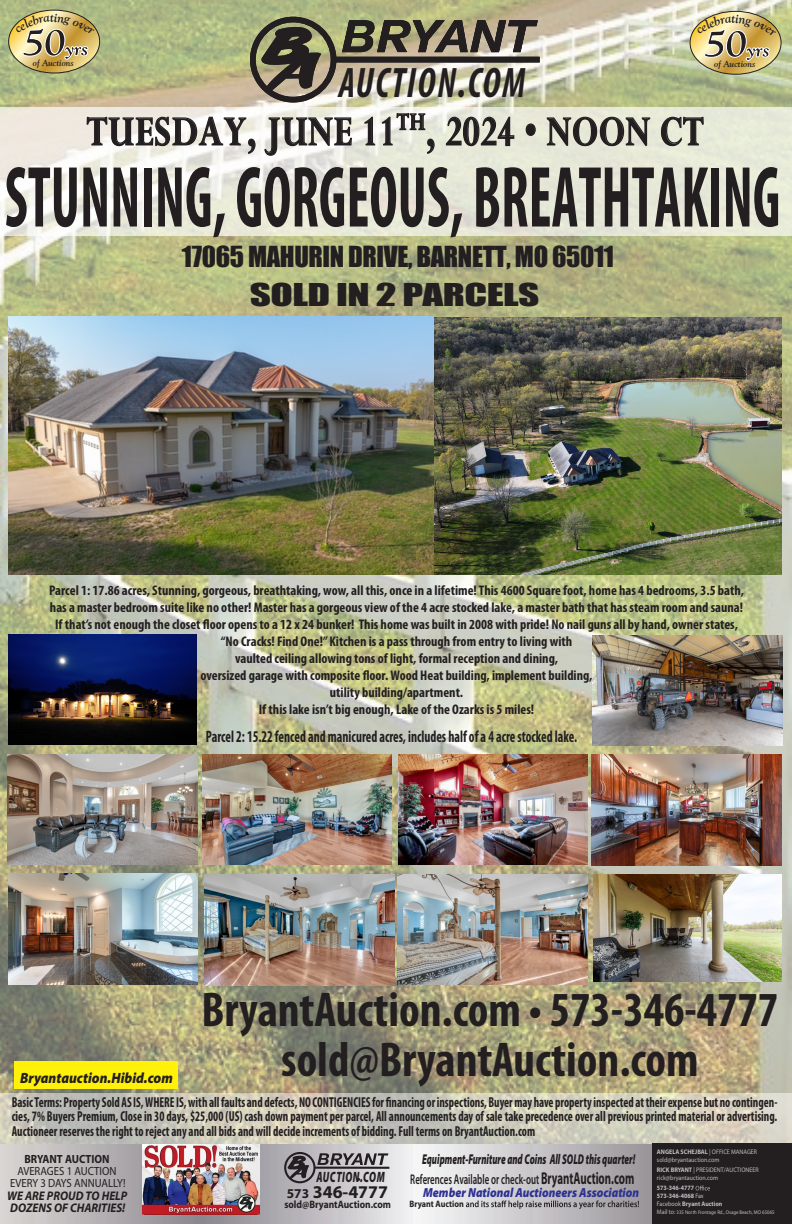
<style>
.page{position:relative;width:792px;height:1224px;background:#fff}
.page>*{position:absolute;margin:0;border:0;box-sizing:border-box;transform-origin:0 0}
.t1{font:700 condensed 87.5px "Myriad Pro";color:#231f20;scale:.67 1}
.t2{font:700 condensed 49.1px "Myriad Pro";color:#231f20}
.t3{font:700 46px "Perpetua";letter-spacing:.025em;color:#231f20;scale:.79 1}
.t4{font:italic 700 condensed 42.9px "Myriad Pro";letter-spacing:.05em;color:#231f20;scale:.86 1}
.t5{font:28.9px "Impact";letter-spacing:-.015em;color:#231f20;scale:1.42 1}
.t6{font:26.6px "Impact";letter-spacing:-.015em;color:#231f20}
.t7{font:700 18px "Myriad Pro";color:#231f20}
.t8{font:700 condensed 16.5px "Myriad Pro";color:#231f20;scale:.8 1}
.t9{font:italic 900 15px "Myriad Pro";letter-spacing:.05em;color:#231f20;scale:.64 1}
.t10{font:italic 900 14.9px "Myriad Pro";color:#231f20;scale:.91 1}
.t11{font:700 condensed 14.5px/14.5px "Myriad Pro";color:#231f20;text-align:justify;scale:.83 1}
.t12{font:italic 900 14.2px "Myriad Pro";color:#231f20;scale:.63 1}
.t13{font:600 14.1px "Myriad Pro";color:#231f20;scale:.63 1}
.t14{font:700 condensed 14px/17px "Myriad Pro";color:#231f20;text-align:center}
.t15{font:italic 900 13.2px "Myriad Pro";color:#2e3092;scale:.88 1}
.t16{font:italic 700 12.5px/12.1px "Myriad Pro";color:#231f20;scale:.91 1}
.t17{font:11.9px/12.1px "Myriad Pro";color:#231f20;text-align:center;scale:.9 1}
.t18{font:700 11.9px "Myriad Pro";color:#231f20;scale:.9 1}
.t19{font:700 10.7px "Myriad Pro";color:#231f20;scale:.88 1}
.t20{font:700 9.2px "Myriad Pro";color:#231f20;scale:.88 1}
.t21{font:italic 700 9px "Goudy Old Style BT";color:#231f20}
.t22{font:6.6px/7.9px "Myriad Pro";color:#bcbdc0;scale:.91 1}
.t23{font:700 6.6px/7.9px "Myriad Pro";color:#bcbdc0;scale:.91 1}
.t24{font:5.4px "Myriad Pro";color:#bcbdc0;scale:.91 1}
.s1{font-weight:700;font-size:17.2px}
.s2{font-size:13.5px}
.s3{font-weight:700}
.s4{font-weight:400}
</style>
<div class="page">
<img style="left:0;top:0;width:792px;height:1144px">
<svg style="left:0;top:1093px;width:792px;height:50px;background:#cccabc"></svg>
<svg style="left:0;top:107px;width:792px;height:129px;background:#eaeadd"></svg>
<svg style="left:250px;top:17px;width:290px;height:86px;background:#96927e"></svg>
<svg style="left:86px;top:116px;width:170px;height:39px"></svg>
<svg style="left:264px;top:117px;width:89px;height:39px"></svg>
<svg style="left:364px;top:112px;width:71px;height:43px"></svg>
<svg style="left:445px;top:116px;width:70px;height:31px;background:#b7b8ab"></svg>
<svg style="left:525px;top:123px;width:11px;height:14px"></svg>
<svg style="left:546px;top:116px;width:105px;height:31px;background:#b9baad"></svg>
<svg style="left:660px;top:116px;width:44px;height:31px"></svg>
<div style="left:14px;top:1062px;width:164px;height:27px;background:#fff109"></div>
<img style="left:203px;top:754px;width:189px;height:110px">
<img style="left:398px;top:755px;width:189px;height:110px">
<img style="left:591px;top:755px;width:191px;height:111px">
<img style="left:8px;top:754px;width:190px;height:111px">
<img style="left:204px;top:875px;width:190px;height:111px">
<img style="left:397px;top:875px;width:191px;height:110px">
<img style="left:8px;top:874px;width:190px;height:110px">
<img style="left:592px;top:635px;width:190px;height:111px">
<svg style="left:0;top:1144px;width:653px;height:80px;background:#c4c2c4"></svg>
<svg style="left:284px;top:1152px;width:105px;height:31px;background:#959295"></svg>
<svg style="left:466px;top:1200px;width:173px;height:9px;background:#989698"></svg>
<div style="left:653px;top:1144px;width:139px;height:80px;background:#231f20"></div>
<svg style="left:696px;top:1186px;width:14px;height:4px"></svg>
<img style="left:142px;top:1145px;width:117px;height:70px">
<img style="left:9px;top:317px;width:424px;height:257px">
<img style="left:593px;top:875px;width:189px;height:107px">
<img style="left:435px;top:317px;width:346px;height:258px">
<img style="left:8px;top:635px;width:189px;height:110px">
<img style="left:690px;top:11px;width:91px;height:63px">
<svg style="left:9px;top:10px;width:91px;height:63px;background:#c5b475"></svg>
<p class="t21" style="left:33px;top:58px;width:42px">of Auctions</p>
<h3 class="t4" style="left:339px;top:56px;width:218px">AUCTION.COM</h3>
<h3 class="t3" style="left:87px;top:107px;width:782px">TUESDAY, JUNE 11<sup>TH</sup>, 2024 • NOON CT</h3>
<p class="t21" style="left:714px;top:59px;width:42px">of Auctions</p>
<h1 class="t1" style="left:5px;top:143px;width:1159px">STUNNING, GORGEOUS, BREATHTAKING</h1>
<h3 class="t6" style="left:182px;top:240px;width:433px">17065 MAHURIN DRIVE, BARNETT, MO 65011</h3>
<h3 class="t5" style="left:250px;top:277px;width:206px">SOLD IN 2 PARCELS</h3>
<p class="t14" style="left:49px;top:581px;width:696px">Parcel 1: 17.86 acres, Stunning, gorgeous, breathtaking, wow, all this, once in a lifetime! This 4600 Square foot, home has 4 bedrooms, 3.5 bath, has a master bedroom suite like no other! Master has a gorgeous view of the 4 acre stocked lake, a master bath that has steam room and sauna!<br>If that’s not enough the closet floor opens to a 12 x 24 bunker! This home was built in 2008 with pride! No nail guns all by hand, owner states, “No Cracks! Find One!” Kitchen is a pass through from entry to living with<br>vaulted ceiling allowing tons of light, formal reception and dining,<br>oversized garage with composite floor. Wood Heat building, implement building,<br>utility building/apartment.<br>If this lake isn’t big enough, Lake of the Ozarks is 5 miles!</p>
<p class="t8" style="left:206px;top:727px;width:466px">Parcel 2: 15.22 fenced and manicured acres, includes half of a 4 acre stocked lake.</p>
<p class="t10" style="left:20px;top:1068px;width:169px">Bryantauction.Hibid.com</p>
<h2 class="t2" style="left:201px;top:979px;width:578px">BryantAuction.com • 573-346-4777</h2>
<h2 class="t2" style="left:281px;top:1029px;width:419px">sold@BryantAuction.com</h2>
<p class="t11" style="left:12px;top:1095px;width:924px">Basic Terms: Property Sold AS IS, WHERE IS, with all faults and defects, NO CONTIGENCIES for financing or inspections, Buyer may have property inspected at their expense but no contingen&shy;cies, 7% Buyers Premium, Close in 30 days, $25,000 (US) cash down payment per parcel, All announcements day of sale take precedence over all previous printed material or advertising.<br>Auctioneer reserves the right to reject any and all bids and will decide increments of bidding. Full terms on BryantAuction.com</p>
<p class="t12" style="left:422px;top:1150px;width:340px">Equipment-Furniture and Coins All SOLD this quarter!</p>
<p class="t13" style="left:410px;top:1170px;width:357px">References Available or check-out <span class="s1">BryantAuction.com</span></p>
<p class="t18" style="left:24px;top:1151px;width:96px">BRYANT AUCTION</p>
<p class="t17" style="left:10px;top:1165px;width:130px">AVERAGES 1 AUCTION<br>EVERY 3 DAYS ANNUALLY!</p>
<p class="t16" style="left:7px;top:1189px;width:133px">WE ARE PROUD TO HELP<br>DOZENS OF CHARITIES!</p>
<p class="t15" style="left:423px;top:1183px;width:247px">Member National Auctioneers Association</p>
<p class="t9" style="left:317px;top:1167px;width:108px">AUCTION.COM</p>
<p class="t19" style="left:284px;top:1198px;width:123px">sold@BryantAuction.com</p>
<p class="t7" style="left:287px;top:1181px;width:103px"><span class="s2">573</span> 346-4777</p>
<p class="t20" style="left:410px;top:1198px;width:63px">Bryant Auction</p>
<p class="t22" style="left:657px;top:1148px;width:112px"><span class="s3">ANGELA SCHEJBAL</span> | OFFICE MANAGER sold@bryantauction.com</p>
<p class="t22" style="left:657px;top:1165px;width:113px"><span class="s3">RICK BRYANT</span> | PRESIDENT/AUCTIONEER rick@bryantauction.com</p>
<p class="t23" style="left:657px;top:1184px;width:53px">573-346-4777<br>573-346-4068 <span class="s4">Fax</span></p>
<p class="t24" style="left:677px;top:1209px;width:109px">335 North Frontage Rd., Osage Beach, MO 65065</p>
<p class="t22" style="left:657px;top:1200px;width:73px">Facebook <span class="s3">Bryant Auction<br></span>Mail to:</p>
</div>
